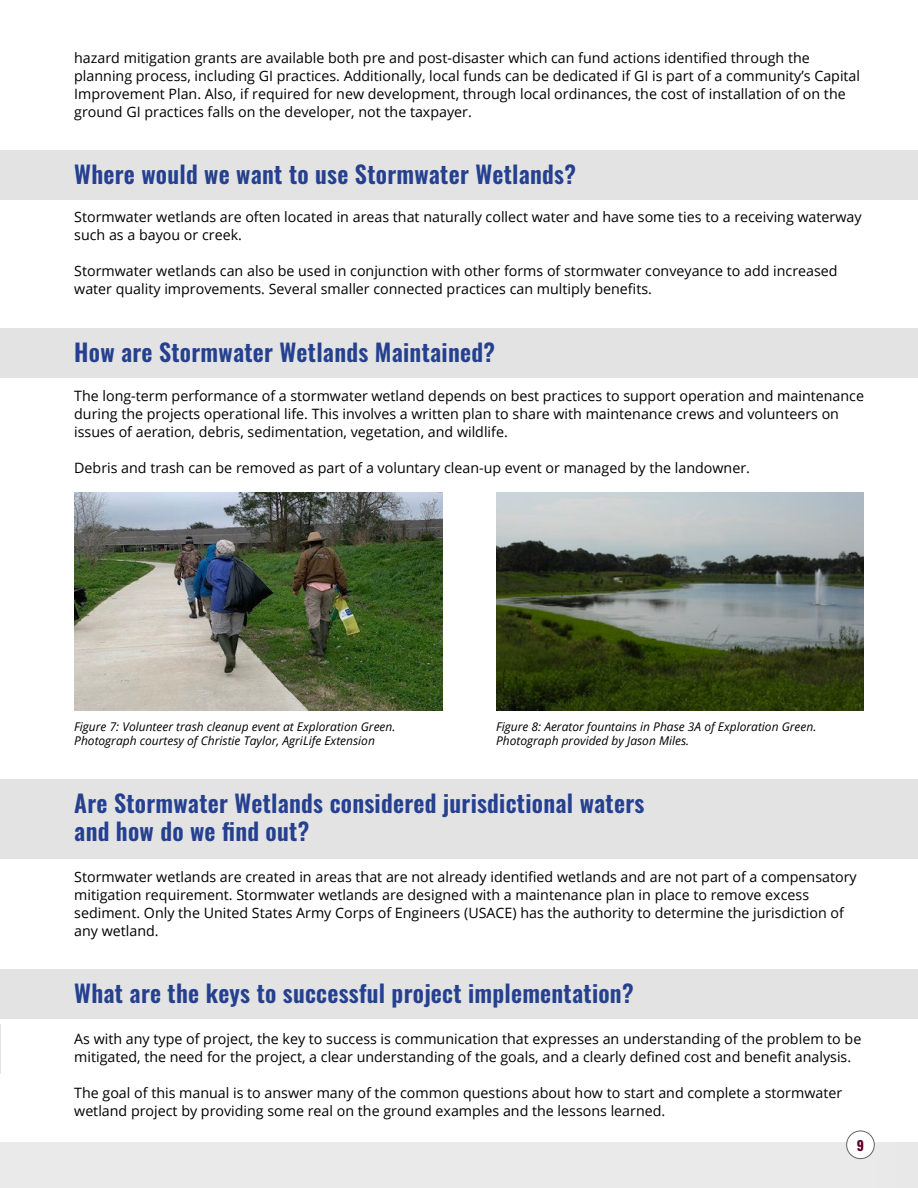
<style>
.page{position:relative;width:918px;height:1188px;background:#fff}
.page>*{position:absolute;margin:0;border:0;box-sizing:border-box;transform-origin:0 0}
.t1{font:600 24px/28.8px "Oswald";letter-spacing:.01em;color:#25408f}
.t2{font:14.25px/18px "Open Sans";color:#000}
.t3{font:700 13.5px "Oswald";color:#5d0025}
.t4{font:italic 12px/14.4px "Open Sans";color:#000}
</style>
<div class="page">
<div style="left:0;top:1142px;width:918px;height:46px;background:#eaeaea"></div>
<div style="left:847px;top:1131px;width:27px;height:28px;background:#fff;border-radius:50%"></div>
<div style="left:846px;top:1131px;width:29px;height:28px;border:1px solid #636363;border-radius:50%"></div>
<hr style="left:0;top:1025px;width:1px;height:49px;background:#e3e3e3">
<div style="left:0;top:970px;width:918px;height:49px;background:#e3e3e3"></div>
<div style="left:0;top:150px;width:918px;height:50px;background:#e3e3e3"></div>
<div style="left:0;top:779px;width:918px;height:79px;background:#e3e3e3"></div>
<div style="left:0;top:328px;width:918px;height:50px;background:#e3e3e3"></div>
<img style="left:74px;top:493px;width:368px;height:218px">
<img style="left:496px;top:493px;width:368px;height:218px">
<p class="t2" style="left:74px;top:48px;width:787px">hazard mitigation grants are available both pre and post-disaster which can fund actions identified through the planning process, including GI practices. Additionally, local funds can be dedicated if GI is part of a community’s Capital Improvement Plan. Also, if required for new development, through local ordinances, the cost of installation of on the ground GI practices falls on the developer, not the taxpayer.</p>
<h1 class="t1" style="left:74px;top:161px;width:503px">Where would we want to use Stormwater Wetlands?</h1>
<p class="t2" style="left:74px;top:208px;width:789px">Stormwater wetlands are often located in areas that naturally collect water and have some ties to a receiving waterway such as a bayou or creek.</p>
<p class="t2" style="left:74px;top:262px;width:765px">Stormwater wetlands can also be used in conjunction with other forms of stormwater conveyance to add increased water quality improvements. Several smaller connected practices can multiply benefits.</p>
<h1 class="t1" style="left:74px;top:339px;width:422px">How are Stormwater Wetlands Maintained?</h1>
<p class="t2" style="left:74px;top:387px;width:791px">The long-term performance of a stormwater wetland depends on best practices to support operation and maintenance during the projects operational life. This involves a written plan to share with maintenance crews and volunteers on issues of aeration, debris, sedimentation, vegetation, and wildlife.</p>
<p class="t2" style="left:74px;top:459px;width:677px">Debris and trash can be removed as part of a voluntary clean-up event or managed by the landowner.</p>
<p class="t4" style="left:74px;top:719px;width:323px">Figure 7: Volunteer trash cleanup event at Exploration Green.<br>Photograph courtesy of Christie Taylor, AgriLife Extension</p>
<p class="t4" style="left:496px;top:719px;width:322px">Figure 8: Aerator fountains in Phase 3A of Exploration Green.<br>Photograph provided by Jason Miles.</p>
<h1 class="t1" style="left:74px;top:790px;width:572px">Are Stormwater Wetlands considered jurisdictional waters and how do we find out?</h1>
<p class="t2" style="left:74px;top:868px;width:784px">Stormwater wetlands are created in areas that are not already identified wetlands and are not part of a compensatory mitigation requirement. Stormwater wetlands are designed with a maintenance plan in place to remove excess sediment. Only the United States Army Corps of Engineers (USACE) has the authority to determine the jurisdiction of any wetland.</p>
<h1 class="t1" style="left:74px;top:981px;width:561px">What are the keys to successful project implementation?</h1>
<p class="t2" style="left:74px;top:1030px;width:789px">As with any type of project, the key to success is communication that expresses an understanding of the problem to be mitigated, the need for the project, a clear understanding of the goals, and a clearly defined cost and benefit analysis.</p>
<p class="t2" style="left:74px;top:1084px;width:769px">The goal of this manual is to answer many of the common questions about how to start and complete a stormwater wetland project by providing some real on the ground examples and the lessons learned.</p>
<p class="t3" style="left:857px;top:1138px;width:9px">9</p>
</div>
